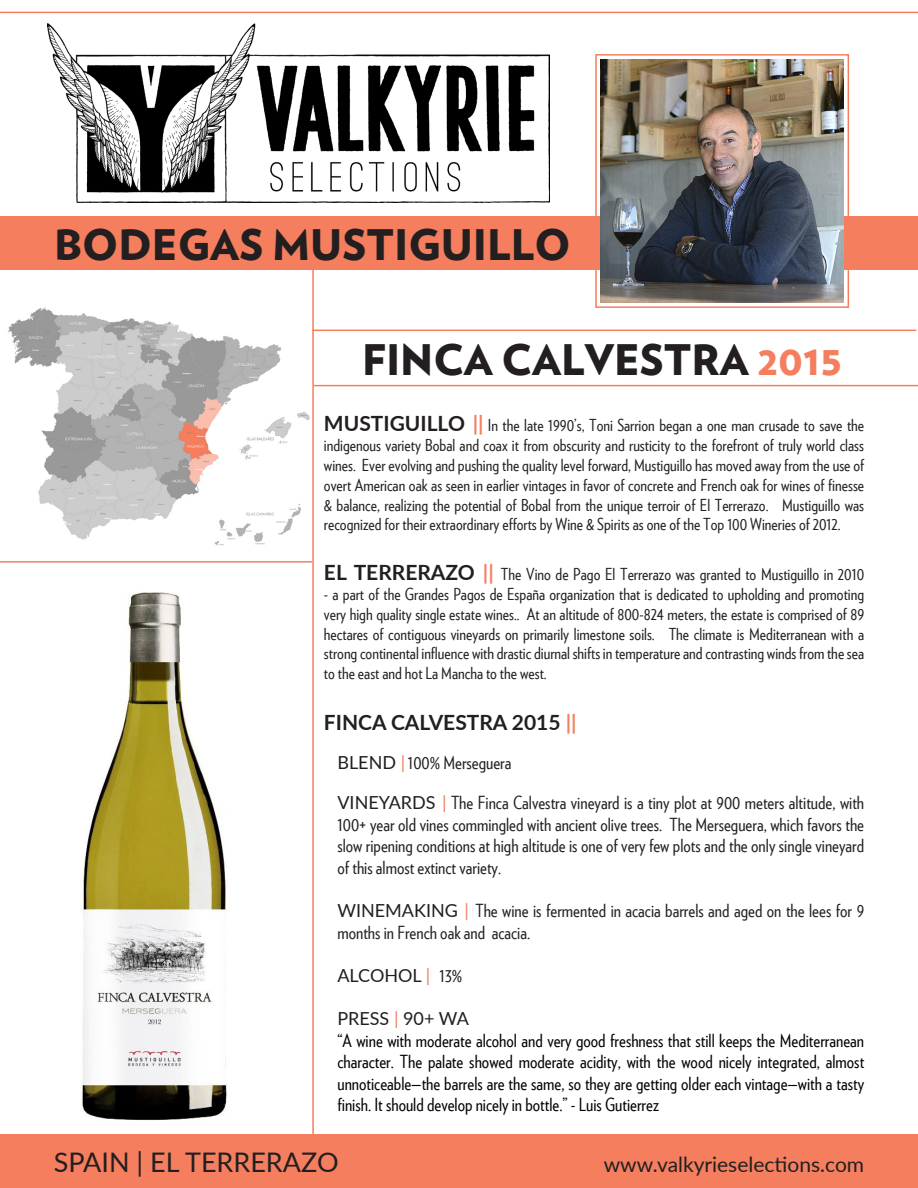
<style>
.page{position:relative;width:918px;height:1188px;background:#fff}
.page>*{position:absolute;margin:0;border:0;box-sizing:border-box;transform-origin:0 0}
.t1{font:900 42px "Verlag";color:#231f20}
.t2{font:27px "Lato";color:#231f20}
.t3{font:21px "Lato";color:#231f20}
.t4{font:700 21px "Lato";color:#231f20}
.t5{font:18px/21.6px "Verlag Condensed";color:#231f20;text-align:justify}
.t6{font:18px/21.6px "Verlag Condensed";color:#000;text-align:justify}
.t7{font:18px "Lato";color:#231f20}
.t8{font:16.5px/19.8px "Verlag Condensed";color:#231f20;text-align:justify}
.s1{color:#f47e5e}
.s2{font-family:"Lato";font-weight:700;font-size:21px}
.s3{font-family:"Lato";font-weight:700;font-size:21px;color:#f47e5e}
.s4{font-family:"Lato"}
.s5{font-family:"Lato";color:#f47e5e}
.s6{font-family:"Verlag Condensed"}
</style>
<div class="page">
<img style="left:47px;top:23px;width:502px;height:180px">
<img style="left:81px;top:592px;width:146px;height:528px">
<hr style="left:312px;top:216px;width:2px;height:972px;background:#f47e5e">
<div style="left:0;top:216px;width:918px;height:54px;background:#f47e5e"></div>
<img style="left:601px;top:59px;width:243px;height:243px">
<div style="left:1px;top:1134px;width:917px;height:54px;background:#f47e5e"></div>
<hr style="left:0;top:561px;width:312px;height:2px;background:#f47e5e">
<img style="left:8px;top:307px;width:302px;height:239px">
<div style="left:595px;top:54px;width:254px;height:254px;border:2px solid #f47e5e"></div>
<hr style="left:312px;top:330px;width:604px;height:1px;background:#f47e5e">
<hr style="left:314px;top:385px;width:604px;height:1px;background:#f47e5e">
<hr style="left:0;top:12px;width:918px;height:1px;background:#f47e5e">
<p class="t1" style="left:54px;top:210px;width:518px">BODEGAS MUSTIGUILLO</p>
<p class="t1" style="left:362px;top:325px;width:481px">FINCA CALVESTRA <span class="s1">2015</span></p>
<p class="t8" style="left:324px;top:415px;width:542px"><span class="s2">MUSTIGUILLO</span> <span class="s3">||</span> In the late 1990’s, Toni Sarrion began a one man crusade to save the indigenous variety Bobal and coax it from obscurity and rusticity to the forefront of truly world class wines. Ever evolving and pushing the quality level forward, Mustiguillo has moved away from the use of overt American oak as seen in earlier vintages in favor of concrete and French oak for wines of finesse &amp; balance, realizing the potential of Bobal from the unique terroir of El Terrerazo. Mustiguillo was recognized for their extraordinary efforts by Wine &amp; Spirits as one of the Top 100 Wineries of 2012.</p>
<p class="t8" style="left:324px;top:564px;width:542px"><span class="s2">EL TERRERAZO</span> <span class="s3">||</span> The Vino de Pago El Terrerazo was granted to Mustiguillo in 2010</p>
<p class="t8" style="left:324px;top:584px;width:542px">- a part of the Grandes Pagos de España organization that is dedicated to upholding and promoting very high quality single estate wines.. At an altitude of 800-824 meters, the estate is comprised of 89 hectares of contiguous vineyards on primarily limestone soils. The climate is Mediterranean with a strong continental influence with drastic diurnal shifts in temperature and contrasting winds from the sea to the east and hot La Mancha to the west.</p>
<p class="t4" style="left:324px;top:707px;width:254px">FINCA CALVESTRA 2015 <span class="s1">||</span></p>
<p class="t5" style="left:337px;top:751px;width:176px"><span class="s4">BLEND</span> <span class="s5">|</span>100% Merseguera</p>
<p class="t5" style="left:337px;top:791px;width:528px"><span class="s4">VINEYARDS</span> <span class="s5">|</span> The Finca Calvestra vineyard is a tiny plot at 900 meters altitude, with 100+ year old vines commingled with ancient olive trees. The Merseguera, which favors the slow ripening conditions at high altitude is one of very few plots and the only single vineyard of this almost extinct variety.</p>
<p class="t5" style="left:337px;top:899px;width:528px"><span class="s4">WINEMAKING</span> <span class="s5">|</span> The wine is fermented in acacia barrels and aged on the lees for 9 months in French oak and acacia.</p>
<p class="t7" style="left:337px;top:962px;width:126px">ALCOHOL <span class="s1">|</span> <span class="s6">13%</span></p>
<p class="t7" style="left:337px;top:1006px;width:133px">PRESS <span class="s1">|</span> 90+ WA</p>
<p class="t6" style="left:337px;top:1029px;width:528px">“A wine with moderate alcohol and very good freshness that still keeps the Mediterranean character. The palate showed moderate acidity, with the wood nicely integrated, almost unnoticeable—the barrels are the same, so they are getting older each vintage—with a tasty finish. It should develop nicely in bottle.” - Luis Gutierrez</p>
<p class="t2" style="left:54px;top:1143px;width:286px">SPAIN | EL TERRERAZO</p>
<p class="t3" style="left:604px;top:1149px;width:262px">www.valkyrieselections.com</p>
</div>
